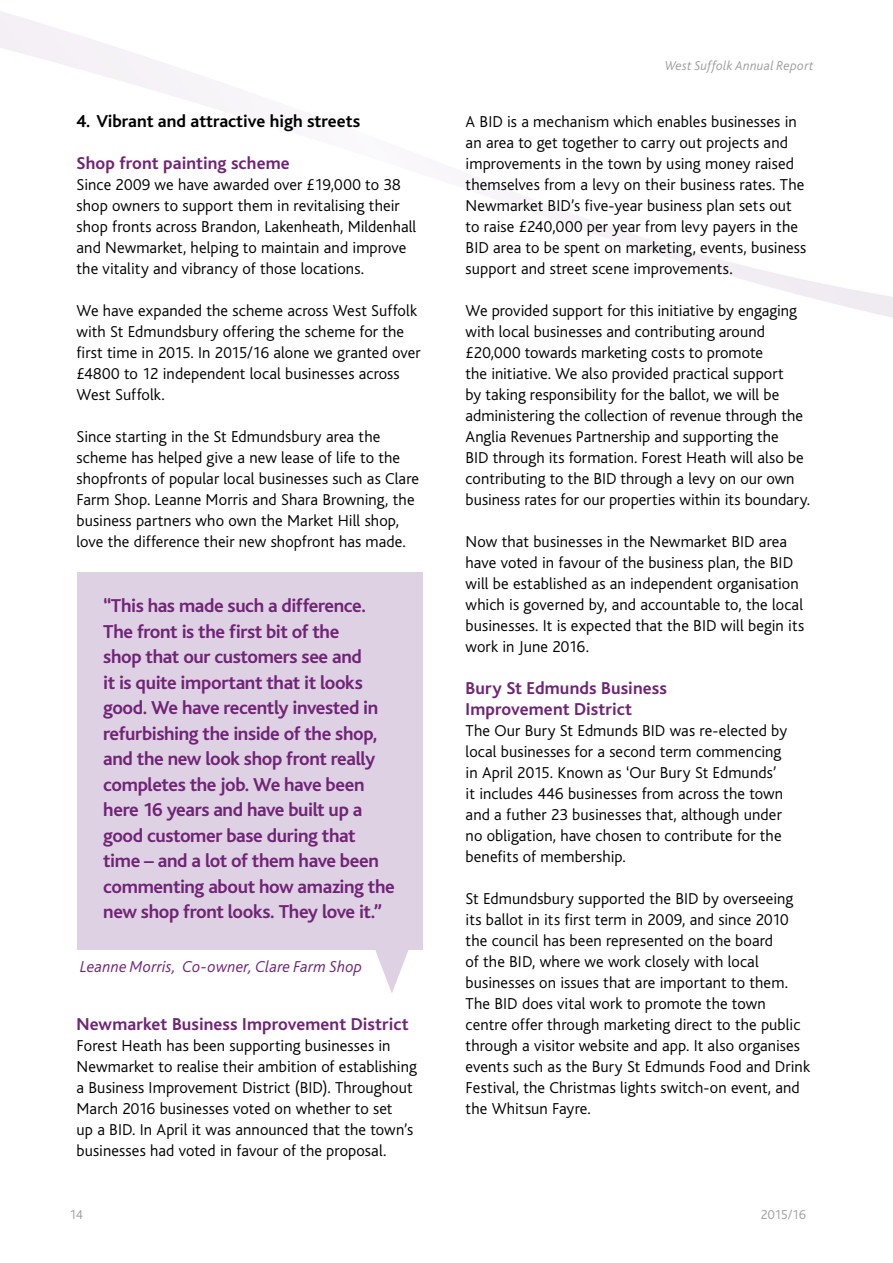
<style>
.page{position:relative;width:893px;height:1263px;background:#fff}
.page>*{position:absolute;margin:0;border:0;box-sizing:border-box;transform-origin:0 0}
.t1{font:700 19.5px/25.5px "Bliss";letter-spacing:-.02em;color:#702476}
.t2{font:700 18px/21px "Bliss";letter-spacing:.005em;color:#702476}
.t3{font:700 18px "Bliss";color:#000}
.t4{font:300 16.5px/21px "Bliss";letter-spacing:.005em;color:#000}
.t5{font:italic 300 16.5px "Bliss";letter-spacing:.01em;color:#712177}
.t6{font:italic 300 13.5px "Bliss";letter-spacing:.015em;color:#9d9d9c}
.t7{font:300 13.5px "Bliss";letter-spacing:-.03em;color:#9d9d9c}
</style>
<div class="page">
<svg style="left:0;top:11px;width:893px;height:307px"></svg>
<div style="left:78px;top:572px;width:345px;height:378px;background:#dfd1e4"></div>
<svg style="left:375px;top:950px;width:34px;height:43px"></svg>
<p class="t3" style="left:77px;top:111px;width:285px">4. Vibrant and attractive high streets</p>
<p class="t2" style="left:77px;top:153px;width:215px">Shop front painting scheme</p>
<p class="t4" style="left:77px;top:174px;width:341px">Since 2009 we have awarded over £19,000 to 38 shop owners to support them in revitalising their shop fronts across Brandon, Lakenheath, Mildenhall and Newmarket, helping to maintain and improve the vitality and vibrancy of those locations.</p>
<p class="t4" style="left:77px;top:300px;width:346px">We have expanded the scheme across West Suffolk with St Edmundsbury offering the scheme for the first time in 2015. In 2015/16 alone we granted over £4800 to 12 independent local businesses across West Suffolk.</p>
<p class="t4" style="left:77px;top:426px;width:344px">Since starting in the St Edmundsbury area the scheme has helped give a new lease of life to the shopfronts of popular local businesses such as Clare Farm Shop. Leanne Morris and Shara Browning, the business partners who own the Market Hill shop, love the difference their new shopfront has made.</p>
<p class="t1" style="left:103px;top:593px;width:293px">“This has made such a difference.<br>The front is the first bit of the<br>shop that our customers see and<br>it is quite important that it looks good. We have recently invested in refurbishing the inside of the shop, and the new look shop front really completes the job. We have been here 16 years and have built up a good customer base during that time – and a lot of them have been commenting about how amazing the new shop front looks. They love it.”</p>
<p class="t5" style="left:80px;top:957px;width:284px">Leanne Morris, Co-owner, Clare Farm Shop</p>
<p class="t2" style="left:77px;top:1014px;width:334px">Newmarket Business Improvement District</p>
<p class="t4" style="left:77px;top:1035px;width:342px">Forest Heath has been supporting businesses in Newmarket to realise their ambition of establishing a Business Improvement District (BID). Throughout March 2016 businesses voted on whether to set<br>up a BID. In April it was announced that the town’s businesses had voted in favour of the proposal.</p>
<p class="t6" style="left:665px;top:58px;width:150px">West Suffolk Annual Report</p>
<p class="t4" style="left:466px;top:111px;width:342px">A BID is a mechanism which enables businesses in an area to get together to carry out projects and improvements in the town by using money raised themselves from a levy on their business rates. The Newmarket BID’s five-year business plan sets out to raise £240,000 per year from levy payers in the BID area to be spent on marketing, events, business support and street scene improvements.</p>
<p class="t4" style="left:466px;top:300px;width:346px">We provided support for this initiative by engaging with local businesses and contributing around £20,000 towards marketing costs to promote<br>the initiative. We also provided practical support<br>by taking responsibility for the ballot, we will be administering the collection of revenue through the Anglia Revenues Partnership and supporting the<br>BID through its formation. Forest Heath will also be contributing to the BID through a levy on our own business rates for our properties within its boundary.</p>
<p class="t4" style="left:466px;top:531px;width:340px">Now that businesses in the Newmarket BID area have voted in favour of the business plan, the BID will be established as an independent organisation which is governed by, and accountable to, the local businesses. It is expected that the BID will begin its work in June 2016.</p>
<p class="t2" style="left:466px;top:678px;width:203px">Bury St Edmunds Business<br>Improvement District</p>
<p class="t4" style="left:466px;top:720px;width:323px">The Our Bury St Edmunds BID was re-elected by local businesses for a second term commencing in April 2015. Known as ‘Our Bury St Edmunds’ it includes 446 businesses from across the town and a futher 23 businesses that, although under no obligation, have chosen to contribute for the benefits of membership.</p>
<p class="t4" style="left:466px;top:888px;width:346px">St Edmundsbury supported the BID by overseeing its ballot in its first term in 2009, and since 2010 the council has been represented on the board<br>of the BID, where we work closely with local businesses on issues that are important to them.<br>The BID does vital work to promote the town centre offer through marketing direct to the public through a visitor website and app. It also organises events such as the Bury St Edmunds Food and Drink Festival, the Christmas lights switch-on event, and the Whitsun Fayre.</p>
<p class="t7" style="left:69px;top:1207px;width:15px">14</p>
<p class="t7" style="left:761px;top:1207px;width:47px">2015/16</p>
</div>
